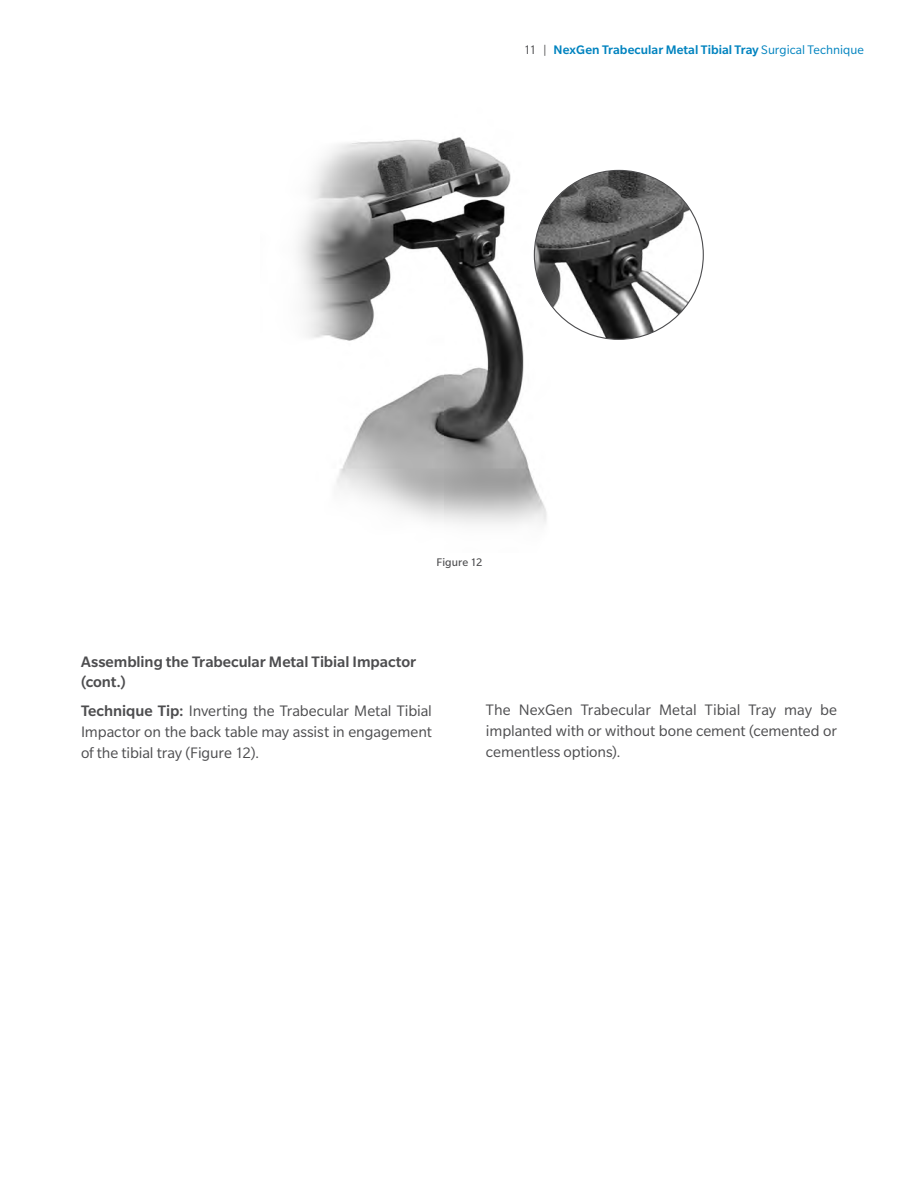
<style>
.page{position:relative;width:918px;height:1188px;background:#fff}
.page>*{position:absolute;margin:0;border:0;box-sizing:border-box;transform-origin:0 0}
.t1{font:16.5px/21px "Slate Pro";letter-spacing:-.005em;color:#4d4d4f;text-align:justify}
.t2{font:500 16.5px/19.5px "Slate Pro";color:#4d4d4f}
.t3{font:500 13.5px "Slate Pro";letter-spacing:.005em;color:#0083bf}
.t4{font:12px "Slate Pro";letter-spacing:.005em;color:#4d4d4f}
.s1{font-weight:400;color:#4d4d4f}
.s2{font-weight:400}
.s3{font-weight:500}
</style>
<div class="page">
<img style="left:298px;top:137px;width:300px;height:387px">
<img style="left:534px;top:170px;width:169px;height:169px;border-radius:84px">
<p class="t3" style="left:524px;top:42px;width:342px"><span class="s1">11 |</span> NexGen Trabecular Metal Tibial Tray <span class="s2">Surgical Technique</span></p>
<p class="t4" style="left:437px;top:556px;width:47px">Figure 12</p>
<p class="t2" style="left:81px;top:652px;width:337px">Assembling the Trabecular Metal Tibial Impactor (cont.)</p>
<p class="t1" style="left:81px;top:700px;width:353px"><span class="s3">Technique Tip:</span> Inverting the Trabecular Metal Tibial Impactor on the back table may assist in engagement of the tibial tray (Figure 12).</p>
<p class="t1" style="left:486px;top:700px;width:353px">The NexGen Trabecular Metal Tibial Tray may be implanted with or without bone cement (cemented or cementless options).</p>
</div>
